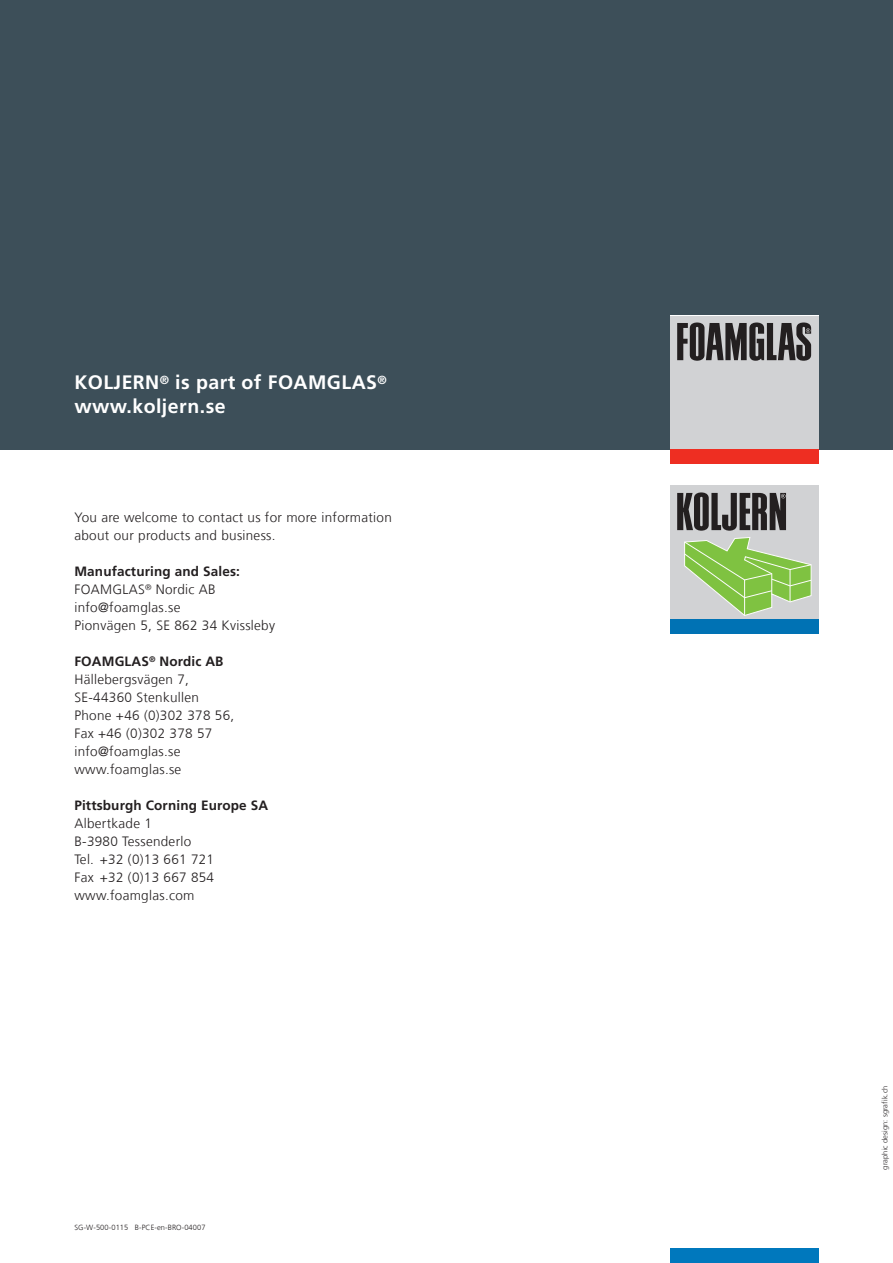
<style>
.page{position:relative;width:893px;height:1263px;background:#fff}
.page>*{position:absolute;margin:0;border:0;box-sizing:border-box;transform-origin:0 0}
.t1{font:700 19.5px/24px "Frutiger LT Com";letter-spacing:.02em;color:#fff}
.t2{font:300 13.5px/18px "Frutiger LT Com";letter-spacing:.02em;color:#231f20}
.t3{font:700 13.5px "Frutiger LT Com";letter-spacing:.01em;color:#231f20}
.t4{font:300 7.5px "Frutiger LT Com";letter-spacing:.01em;color:#231f20}
.s1{font-weight:700}
</style>
<div class="page">
<div style="left:0;top:0;width:893px;height:449px;background:#3d4f59"></div>
<div style="left:670px;top:1248px;width:149px;height:15px;background:#0078bd"></div>
<div style="left:670px;top:485px;width:149px;height:134px;background:#d1d2d4"></div>
<div style="left:670px;top:619px;width:149px;height:15px;background:#0072b4"></div>
<svg style="left:677px;top:492px;width:135px;height:124px"></svg>
<div style="left:670px;top:315px;width:149px;height:134px;background:#d1d2d4"></div>
<div style="left:670px;top:449px;width:149px;height:15px;background:#ee2e22"></div>
<svg style="left:677px;top:322px;width:134px;height:39px"></svg>
<h1 class="t1" style="left:74px;top:372px;width:314px">KOLJERN<sup>®</sup> is part of FOAMGLAS<sup>® </sup>www.koljern.se</h1>
<p class="t2" style="left:74px;top:509px;width:319px">You are welcome to contact us for more information about our products and business.</p>
<p class="t2" style="left:74px;top:563px;width:202px"><span class="s1">Manufacturing and Sales:<br></span>FOAMGLAS<sup>®</sup> Nordic AB info@foamglas.se<br>Pionvägen 5, SE 862 34 Kvissleby</p>
<p class="t2" style="left:74px;top:653px;width:161px"><span class="s1">FOAMGLAS</span><sup>®</sup> <span class="s1">Nordic AB<br></span>Hällebergsvägen 7,<br>SE-44360 Stenkullen<br>Phone +46 (0)302 378 56,<br>Fax +46 (0)302 378 57 info@foamglas.se www.foamglas.se</p>
<p class="t3" style="left:74px;top:799px;width:195px">Pittsburgh Corning Europe SA</p>
<p class="t2" style="left:74px;top:815px;width:141px">Albertkade 1<br>B-3980 Tessenderlo<br>Tel. +32 (0)13 661 721<br>Fax +32 (0)13 667 854 www.foamglas.com</p>
<p class="t4" style="left:74px;top:1225px;width:133px">SG-W-500-0115 B-PCE-en-BRO-04007</p>
<p class="t4" style="left:882px;top:1169px;width:85px;rotate:-90deg">graphic design: sgrafik.ch</p>
</div>
